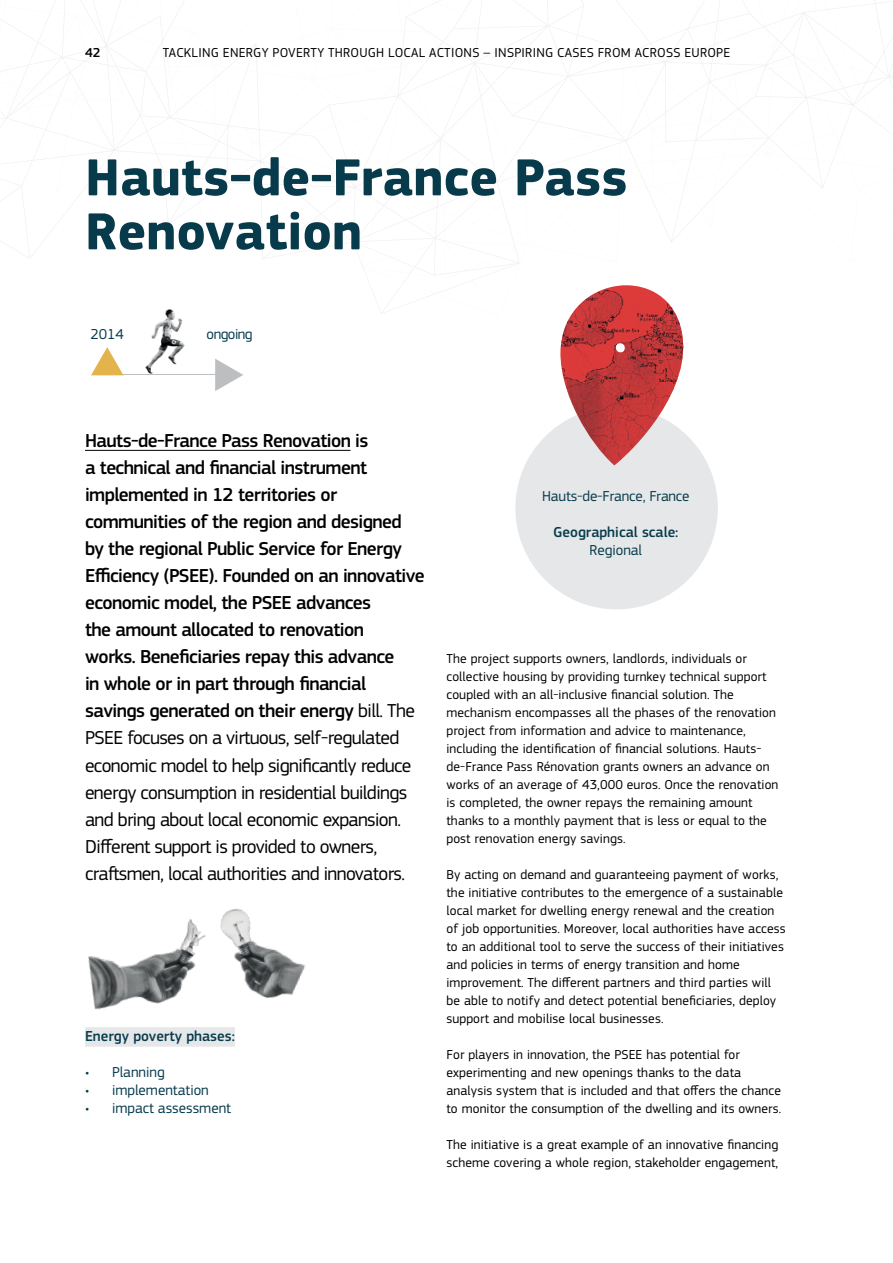
<style>
.page{position:relative;width:893px;height:1263px;background:#fff}
.page>*{position:absolute;margin:0;border:0;box-sizing:border-box;transform-origin:0 0}
.t1{font:700 54px/54px "EC Square Sans Pro";color:#073b4c}
.t2{font:500 19.5px/27px "EC Square Sans Pro";letter-spacing:-.03em;color:#000}
.t3{font:15px "EC Square Sans Pro";color:#073b4c}
.t4{font:500 15px "EC Square Sans Pro";color:#073b4c}
.t5{font:15px "EC Square Sans Pro";letter-spacing:-.03em;color:#073b4c}
.t6{font:13.5px/18px "EC Square Sans Pro";letter-spacing:.01em;color:#000}
.t7{font:500 13.5px "EC Square Sans Pro";color:#000}
.s1{font-weight:400}
</style>
<div class="page">
<svg style="left:0;top:0;width:893px;height:314px"></svg>
<hr style="left:85px;top:450px;width:265px;height:1px;background:#000">
<div style="left:85px;top:1027px;width:150px;height:20px;background:#e6e7e8"></div>
<img style="left:88px;top:908px;width:218px;height:102px">
<img style="left:145px;top:306px;width:40px;height:68px">
<hr style="left:107px;top:374px;width:121px;height:1px;background:#bcbec0">
<svg style="left:91px;top:347px;width:32px;height:28px"></svg>
<svg style="left:215px;top:359px;width:28px;height:32px"></svg>
<div style="left:515px;top:407px;width:203px;height:202px;background:#e6e7e8;border-radius:50%"></div>
<svg style="left:560px;top:262px;width:140px;height:187px"></svg>
<img style="left:560px;top:285px;width:125px;height:180px">
<p class="t7" style="left:85px;top:44px;width:17px">42</p>
<p class="t6" style="left:163px;top:43px;width:569px">TACKLING ENERGY POVERTY THROUGH LOCAL ACTIONS – INSPIRING CASES FROM ACROSS EUROPE</p>
<h1 class="t1" style="left:85px;top:152px;width:544px">Hauts-de-France Pass<br>Renovation</h1>
<p class="t3" style="left:90px;top:326px;width:35px">2014</p>
<p class="t5" style="left:207px;top:326px;width:48px">ongoing</p>
<p class="t2" style="left:85px;top:428px;width:341px">Hauts-de-France Pass Renovation is<br>a technical and financial instrument implemented in 12 territories or communities of the region and designed by the regional Public Service for Energy Efficiency (PSEE). Founded on an innovative economic model, the PSEE advances<br>the amount allocated to renovation<br>works. Beneficiaries repay this advance<br>in whole or in part through financial savings generated on their energy <span class="s1">bill. The PSEE focuses on a virtuous, self-regulated economic model to help significantly reduce energy consumption in residential buildings and bring about local economic expansion.<br>Different support is provided to owners, craftsmen, local authorities and innovators.</span></p>
<p class="t4" style="left:85px;top:1028px;width:151px">Energy poverty phases:</p>
<p class="t3" style="left:85px;top:1064px;width:81px">• Planning</p>
<p class="t3" style="left:85px;top:1082px;width:125px">• implementation</p>
<p class="t3" style="left:85px;top:1100px;width:148px">• impact assessment</p>
<p class="t3" style="left:542px;top:488px;width:149px">Hauts-de-France, France</p>
<p class="t4" style="left:553px;top:524px;width:127px">Geographical scale:</p>
<p class="t3" style="left:589px;top:542px;width:54px">Regional</p>
<p class="t6" style="left:446px;top:650px;width:333px">The project supports owners, landlords, individuals or collective housing by providing turnkey technical support coupled with an all-inclusive financial solution. The mechanism encompasses all the phases of the renovation project from information and advice to maintenance, including the identification of financial solutions. Hauts&shy;de-France Pass Rénovation grants owners an advance on works of an average of 43,000 euros. Once the renovation is completed, the owner repays the remaining amount thanks to a monthly payment that is less or equal to the post renovation energy savings.</p>
<p class="t6" style="left:446px;top:866px;width:341px">By acting on demand and guaranteeing payment of works, the initiative contributes to the emergence of a sustainable local market for dwelling energy renewal and the creation of job opportunities. Moreover, local authorities have access to an additional tool to serve the success of their initiatives and policies in terms of energy transition and home improvement. The different partners and third parties will be able to notify and detect potential beneficiaries, deploy support and mobilise local businesses.</p>
<p class="t6" style="left:446px;top:1046px;width:336px">For players in innovation, the PSEE has potential for experimenting and new openings thanks to the data analysis system that is included and that offers the chance to monitor the consumption of the dwelling and its owners.</p>
<p class="t6" style="left:446px;top:1136px;width:333px">The initiative is a great example of an innovative financing scheme covering a whole region, stakeholder engagement,</p>
</div>
